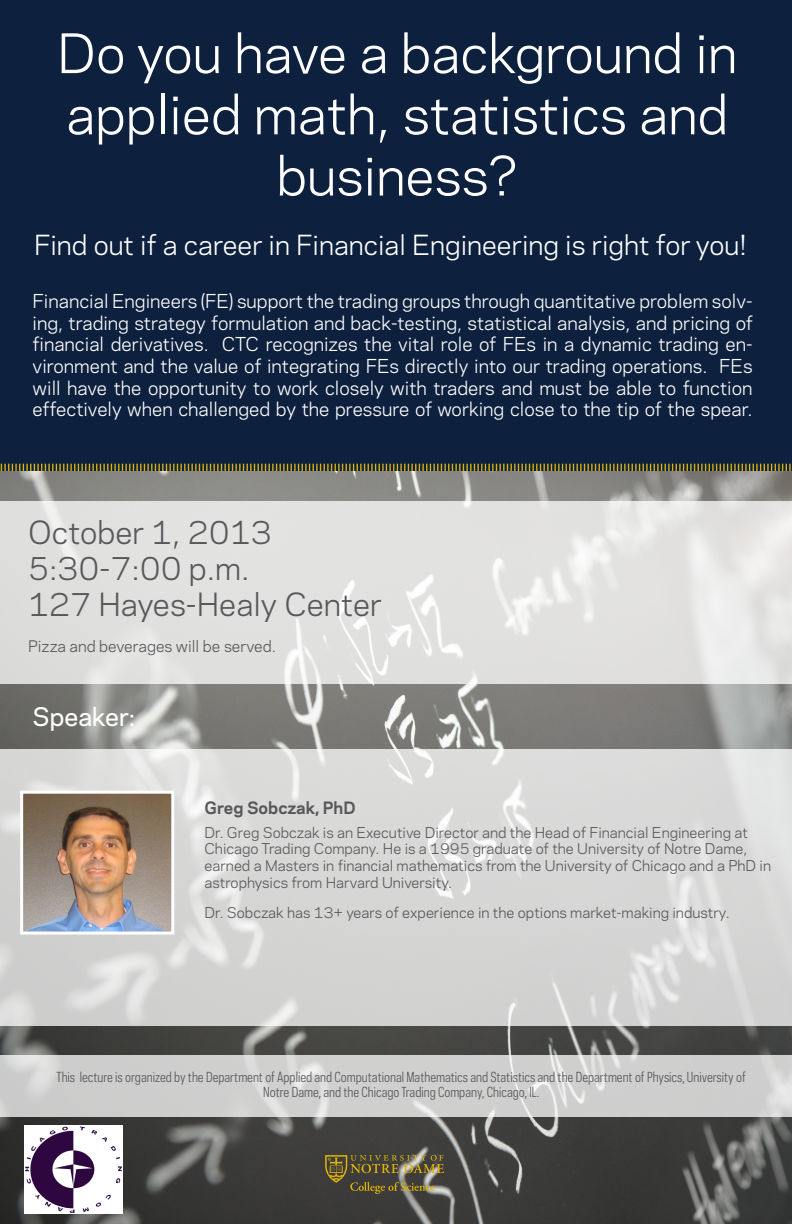
<style>
.page{position:relative;width:792px;height:1224px;background:#fff}
.page>*{position:absolute;margin:0;border:0;box-sizing:border-box;transform-origin:0 0}
.t1{font:51px/61.2px "Galaxie Polaris";color:#fff;text-align:center}
.t2{font:30px "Galaxie Polaris";color:#57585a}
.t3{font:26px "Galaxie Polaris";color:#fff}
.t4{font:500 24px "Galaxie Polaris";color:#fff}
.t5{font:18px/21.6px "Galaxie Polaris";color:#fff;text-align:justify}
.t6{font:700 16px "Galaxie Polaris";color:#57585a}
.t7{font:15px "Galaxie Polaris";color:#57585a}
.t8{font:14px/16.8px "Galaxie Polaris";color:#57585a}
.t9{font:13px/15.6px "Galaxie Polaris Condensed";color:#57585a;text-align:center}
</style>
<div class="page">
<img style="left:0;top:471px;width:792px;height:753px">
<div style="left:0;top:0;width:792px;height:471px;background:#0d203e"></div>
<svg style="left:0;top:464px;width:791px;height:7px"></svg>
<svg style="left:0;top:501px;width:792px;height:183px;background:#e2e2e1"></svg>
<svg style="left:0;top:749px;width:792px;height:277px;background:#d8d8d7"></svg>
<svg style="left:325px;top:1155px;width:119px;height:39px;background:#675f3f"></svg>
<svg style="left:0;top:1056px;width:792px;height:61px;background:#d0d0d0"></svg>
<img style="left:24px;top:795px;width:146px;height:136px">
<div style="left:20px;top:791px;width:154px;height:144px;border:3px solid #fff"></div>
<img style="left:25px;top:1125px;width:97px;height:89px">
<p class="t1" style="left:57px;top:20px;width:682px">Do you have a background in applied math, statistics and business?</p>
<p class="t3" style="left:34px;top:225px;width:714px">Find out if a career in Financial Engineering is right for you!</p>
<p class="t5" style="left:33px;top:289px;width:722px">Financial Engineers (FE) support the trading groups through quantitative problem solv&shy;ing, trading strategy formulation and back-testing, statistical analysis, and pricing of financial derivatives. CTC recognizes the vital role of FEs in a dynamic trading en&shy;vironment and the value of integrating FEs directly into our trading operations. FEs will have the opportunity to work closely with traders and must be able to function effectively when challenged by the pressure of working close to the tip of the spear.</p>
<p class="t2" style="left:28px;top:510px;width:245px">October 1, 2013</p>
<p class="t2" style="left:28px;top:546px;width:223px">5:30-7:00 p.m.</p>
<p class="t2" style="left:28px;top:582px;width:355px">127 Hayes-Healy Center</p>
<p class="t7" style="left:28px;top:635px;width:249px">Pizza and beverages will be served.</p>
<p class="t4" style="left:33px;top:699px;width:104px">Speaker:</p>
<p class="t6" style="left:204px;top:795px;width:153px">Greg Sobczak, PhD</p>
<p class="t8" style="left:204px;top:823px;width:568px">Dr. Greg Sobczak is an Executive Director and the Head of Financial Engineering at Chicago Trading Company. He is a 1995 graduate of the University of Notre Dame, earned a Masters in financial mathematics from the University of Chicago and a PhD in astrophysics from Harvard University.</p>
<p class="t8" style="left:204px;top:904px;width:527px">Dr. Sobczak has 13+ years of experience in the options market-making industry.</p>
<p class="t9" style="left:56px;top:1069px;width:691px">This lecture is organized by the Department of Applied and Computational Mathematics and Statistics and the Department of Physics, University of<br>Notre Dame, and the Chicago Trading Company, Chicago, IL.</p>
</div>
